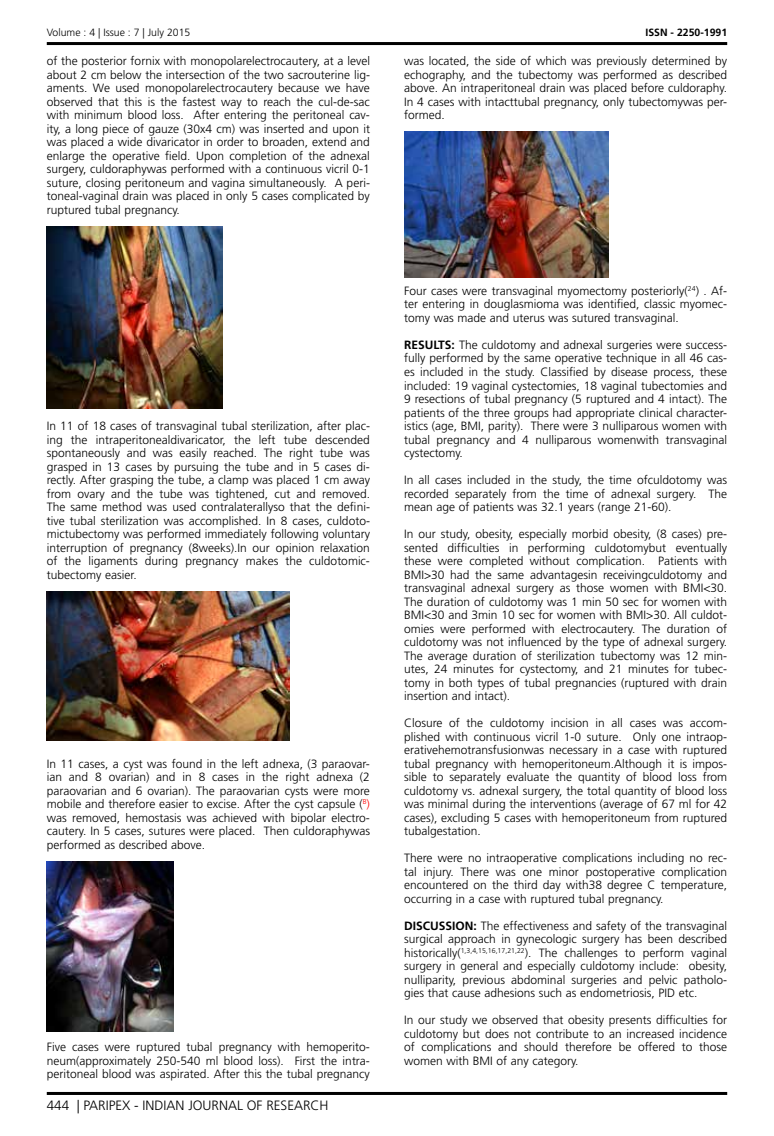
<style>
.page{position:relative;width:774px;height:1136px;background:#fff}
.page>*{position:absolute;margin:0;border:0;box-sizing:border-box;transform-origin:0 0}
.t1{font:300 13.5px "Frutiger LT Std";color:#000}
.t2{font:300 12px/13.5px "Frutiger LT Std";color:#000;text-align:justify}
.t3{font:300 10.5px "Frutiger LT Std";color:#000}
.t4{font:700 10.5px "Frutiger LT Std";color:#000}
.s1{color:#f00}
.s2{font-weight:700}
</style>
<div class="page">
<hr style="left:47px;top:42px;width:680px;height:3px;background:#000">
<hr style="left:47px;top:1091px;width:680px;height:3px;background:#000">
<img style="left:47px;top:227px;width:175px;height:181px">
<img style="left:47px;top:591px;width:243px;height:149px">
<img style="left:47px;top:861px;width:127px;height:169px">
<img style="left:404px;top:132px;width:204px;height:145px">
<p class="t3" style="left:47px;top:27px;width:145px">Volume : 4 | Issue : 7 | July 2015</p>
<p class="t4" style="left:645px;top:27px;width:83px">ISSN - 2250-1991</p>
<p class="t2" style="left:47px;top:55px;width:325px">of the posterior fornix with monopolarelectrocautery, at a level about 2 cm below the intersection of the two sacrouterine lig&shy;aments. We used monopolarelectrocautery because we have observed that this is the fastest way to reach the cul-de-sac with minimum blood loss. After entering the peritoneal cav&shy;ity, a long piece of gauze (30x4 cm) was inserted and upon it was placed a wide divaricator in order to broaden, extend and enlarge the operative field. Upon completion of the adnexal surgery, culdoraphywas performed with a continuous vicril 0-1 suture, closing peritoneum and vagina simultaneously. A peri&shy;toneal-vaginal drain was placed in only 5 cases complicated by ruptured tubal pregnancy.</p>
<p class="t2" style="left:47px;top:419px;width:325px">In 11 of 18 cases of transvaginal tubal sterilization, after plac&shy;ing the intraperitonealdivaricator, the left tube descended spontaneously and was easily reached. The right tube was grasped in 13 cases by pursuing the tube and in 5 cases di&shy;rectly. After grasping the tube, a clamp was placed 1 cm away from ovary and the tube was tightened, cut and removed.<br>The same method was used contralaterallyso that the defini&shy;tive tubal sterilization was accomplished. In 8 cases, culdoto&shy;mictubectomy was performed immediately following voluntary interruption of pregnancy (8weeks).In our opinion relaxation of the ligaments during pregnancy makes the culdotomic&shy;tubectomy easier.</p>
<p class="t2" style="left:47px;top:757px;width:325px">In 11 cases, a cyst was found in the left adnexa, (3 paraovar&shy;ian and 8 ovarian) and in 8 cases in the right adnexa (2 paraovarian and 6 ovarian). The paraovarian cysts were more mobile and therefore easier to excise. After the cyst capsule (<sup>B</sup><span class="s1">) </span>was removed, hemostasis was achieved with bipolar electro&shy;cautery. In 5 cases, sutures were placed. Then culdoraphywas performed as described above.</p>
<p class="t2" style="left:47px;top:1040px;width:325px">Five cases were ruptured tubal pregnancy with hemoperito&shy;neum(approximately 250-540 ml blood loss). First the intra&shy;peritoneal blood was aspirated. After this the tubal pregnancy</p>
<p class="t1" style="left:47px;top:1097px;width:283px">444 | PARIPEX - INDIAN JOURNAL OF RESEARCH</p>
<p class="t2" style="left:404px;top:55px;width:325px">was located, the side of which was previously determined by echography, and the tubectomy was performed as described above. An intraperitoneal drain was placed before culdoraphy.<br>In 4 cases with intacttubal pregnancy, only tubectomywas per&shy;formed.</p>
<p class="t2" style="left:404px;top:284px;width:325px">Four cases were transvaginal myomectomy posteriorly(<sup>24</sup>) . Af&shy;ter entering in douglasmioma was identified, classic myomec&shy;tomy was made and uterus was sutured transvaginal.</p>
<p class="t2" style="left:404px;top:338px;width:325px"><span class="s2">RESULTS:</span> The culdotomy and adnexal surgeries were success&shy;fully performed by the same operative technique in all 46 cas&shy;es included in the study. Classified by disease process, these included: 19 vaginal cystectomies, 18 vaginal tubectomies and 9 resections of tubal pregnancy (5 ruptured and 4 intact). The patients of the three groups had appropriate clinical character&shy;istics (age, BMI, parity). There were 3 nulliparous women with tubal pregnancy and 4 nulliparous womenwith transvaginal cystectomy.</p>
<p class="t2" style="left:404px;top:473px;width:325px">In all cases included in the study, the time ofculdotomy was recorded separately from the time of adnexal surgery. The mean age of patients was 32.1 years (range 21-60).</p>
<p class="t2" style="left:404px;top:527px;width:325px">In our study, obesity, especially morbid obesity, (8 cases) pre&shy;sented difficulties in performing culdotomybut eventually these were completed without complication. Patients with BMI&gt;30 had the same advantagesin receivingculdotomy and transvaginal adnexal surgery as those women with BMI&lt;30.<br>The duration of culdotomy was 1 min 50 sec for women with BMI&lt;30 and 3min 10 sec for women with BMI&gt;30. All culdot&shy;omies were performed with electrocautery. The duration of culdotomy was not influenced by the type of adnexal surgery.<br>The average duration of sterilization tubectomy was 12 min&shy;utes, 24 minutes for cystectomy, and 21 minutes for tubec&shy;tomy in both types of tubal pregnancies (ruptured with drain insertion and intact).</p>
<p class="t2" style="left:404px;top:716px;width:325px">Closure of the culdotomy incision in all cases was accom&shy;plished with continuous vicril 1-0 suture. Only one intraop&shy;erativehemotransfusionwas necessary in a case with ruptured tubal pregnancy with hemoperitoneum.Although it is impos&shy;sible to separately evaluate the quantity of blood loss from culdotomy vs. adnexal surgery, the total quantity of blood loss was minimal during the interventions (average of 67 ml for 42 cases), excluding 5 cases with hemoperitoneum from ruptured tubalgestation.</p>
<p class="t2" style="left:404px;top:851px;width:325px">There were no intraoperative complications including no rec&shy;tal injury. There was one minor postoperative complication encountered on the third day with38 degree C temperature, occurring in a case with ruptured tubal pregnancy.</p>
<p class="t2" style="left:404px;top:919px;width:325px"><span class="s2">DISCUSSION:</span> The effectiveness and safety of the transvaginal surgical approach in gynecologic surgery has been described historically(<sup>1,3,4,15,16,17,21,22</sup>). The challenges to perform vaginal surgery in general and especially culdotomy include: obesity, nulliparity, previous abdominal surgeries and pelvic patholo&shy;gies that cause adhesions such as endometriosis, PID etc.</p>
<p class="t2" style="left:404px;top:1013px;width:325px">In our study we observed that obesity presents difficulties for culdotomy but does not contribute to an increased incidence of complications and should therefore be offered to those women with BMI of any category.</p>
</div>
